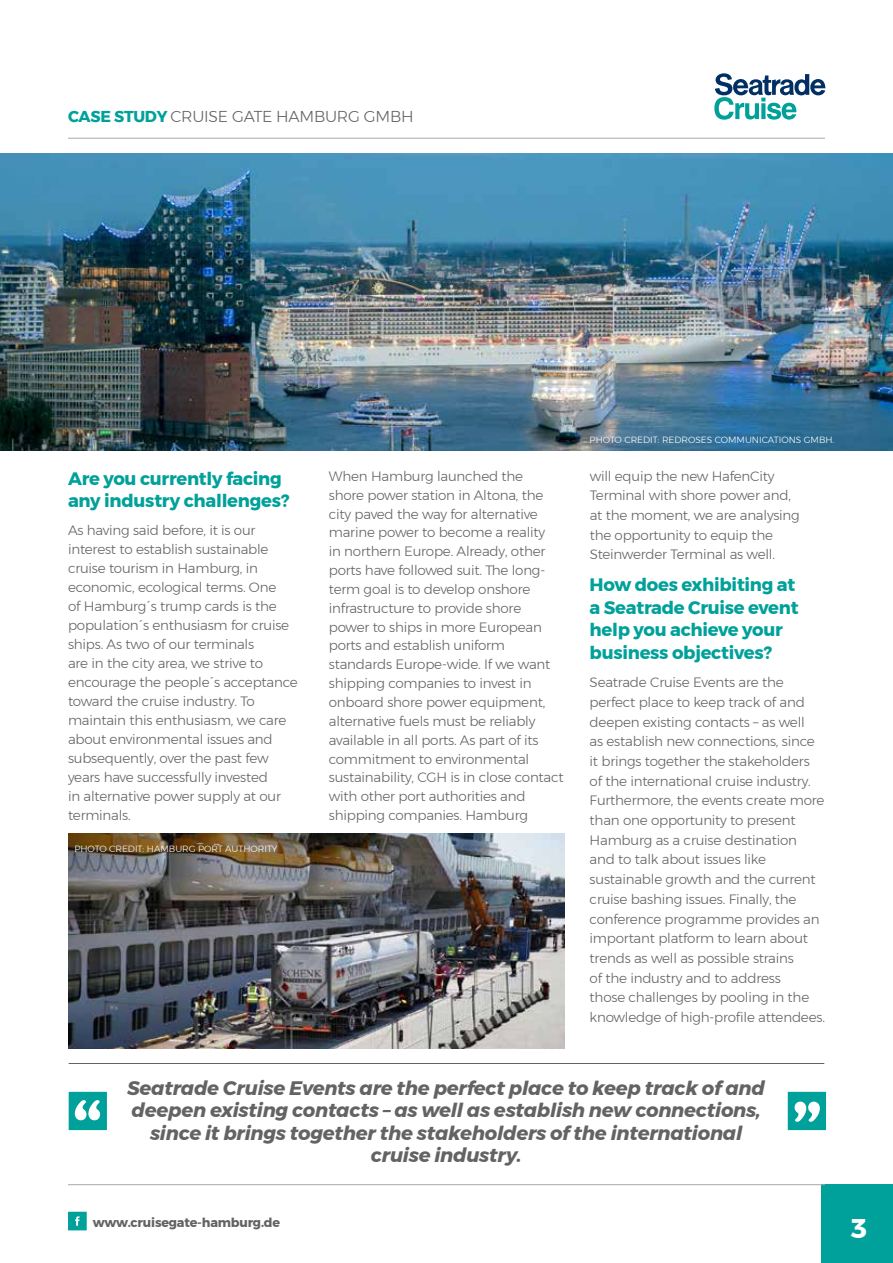
<style>
.page{position:relative;width:893px;height:1263px;background:#fff}
.page>*{position:absolute;margin:0;border:0;box-sizing:border-box;transform-origin:0 0}
.t1{font:700 27px "Montserrat";color:#fff}
.t2{font:italic 700 19.5px/22.5px "Montserrat";letter-spacing:-.015em;color:#646363;text-align:center}
.t3{font:700 18px/22.6px "Montserrat";letter-spacing:-.015em;color:#00a19a}
.t4{font:300 15.75px "Montserrat";letter-spacing:-.015em;color:#646363}
.t5{font:300 13.5px/19.6px "Montserrat";letter-spacing:-.015em;color:#646363}
.t6{font:700 12.75px "Montserrat";letter-spacing:-.015em;color:#646363}
.t7{font:300 9px "Montserrat";color:#fff}
.s1{font-weight:700;color:#00a19a}
</style>
<div class="page">
<div style="left:821px;top:1184px;width:72px;height:79px;background:#00a19a"></div>
<hr style="left:68px;top:138px;width:757px;height:1px;background:#a8a8a7">
<svg style="left:68px;top:1212px;width:19px;height:18px"></svg>
<hr style="left:68px;top:1184px;width:757px;height:1px;background:#a8a8a7">
<svg style="left:714px;top:73px;width:111px;height:47px"></svg>
<img style="left:0;top:153px;width:893px;height:298px">
<img style="left:69px;top:833px;width:495px;height:215px">
<svg style="left:69px;top:1092px;width:38px;height:38px"></svg>
<svg style="left:788px;top:1092px;width:38px;height:38px"></svg>
<hr style="left:69px;top:1063px;width:755px;height:1px;background:#646363">
<p class="t4" style="left:68px;top:104px;width:347px"><span class="s1">CASE STUDY</span> CRUISE GATE HAMBURG GMBH</p>
<h3 class="t3" style="left:68px;top:468px;width:223px;line-height:22px">Are you currently facing any industry challenges?</h3>
<p class="t5" style="left:68px;top:520px;width:231px;line-height:19px">As having said before, it is our interest to establish sustainable cruise tourism in Hamburg, in economic, ecological terms. One<br>of Hamburg´s trump cards is the population´s enthusiasm for cruise ships. As two of our terminals<br>are in the city area, we strive to encourage the people´s acceptance toward the cruise industry. To maintain this enthusiasm, we care about environmental issues and subsequently, over the past few years have successfully invested<br>in alternative power supply at our terminals.</p>
<p class="t7" style="left:74px;top:842px;width:205px">PHOTO CREDIT: HAMBURG PORT AUTHORITY</p>
<p class="t7" style="left:590px;top:433px;width:246px">PHOTO CREDIT: REDROSES COMMUNICATIONS GMBH.</p>
<p class="t5" style="left:329px;top:466px;width:236px;line-height:18.9px">When Hamburg launched the<br>shore power station in Altona, the city paved the way for alternative marine power to become a reality<br>in northern Europe. Already, other ports have followed suit. The long&shy;term goal is to develop onshore infrastructure to provide shore power to ships in more European ports and establish uniform standards Europe-wide. If we want shipping companies to invest in onboard shore power equipment, alternative fuels must be reliably available in all ports. As part of its commitment to environmental sustainability, CGH is in close contact with other port authorities and shipping companies. Hamburg</p>
<p class="t5" style="left:590px;top:466px;width:212px">will equip the new HafenCity<br>Terminal with shore power and, at the moment, we are analysing the opportunity to equip the<br>Steinwerder Terminal as well.</p>
<h3 class="t3" style="left:590px;top:573px;width:210px">How does exhibiting at a Seatrade Cruise event help you achieve your business objectives?</h3>
<p class="t5" style="left:590px;top:672px;width:237px">Seatrade Cruise Events are the perfect place to keep track of and deepen existing contacts – as well<br>as establish new connections, since it brings together the stakeholders of the international cruise industry.<br>Furthermore, the events create more than one opportunity to present Hamburg as a cruise destination and to talk about issues like sustainable growth and the current cruise bashing issues. Finally, the conference programme provides an important platform to learn about trends as well as possible strains<br>of the industry and to address<br>those challenges by pooling in the knowledge of high-profile attendees.</p>
<h2 class="t2" style="left:127px;top:1076px;width:639px">Seatrade Cruise Events are the perfect place to keep track of and deepen existing contacts – as well as establish new connections, since it brings together the stakeholders of the international cruise industry.</h2>
<p class="t6" style="left:93px;top:1212px;width:189px">www.cruisegate-hamburg.de</p>
<h1 class="t1" style="left:851px;top:1206px;width:18px">3</h1>
</div>
